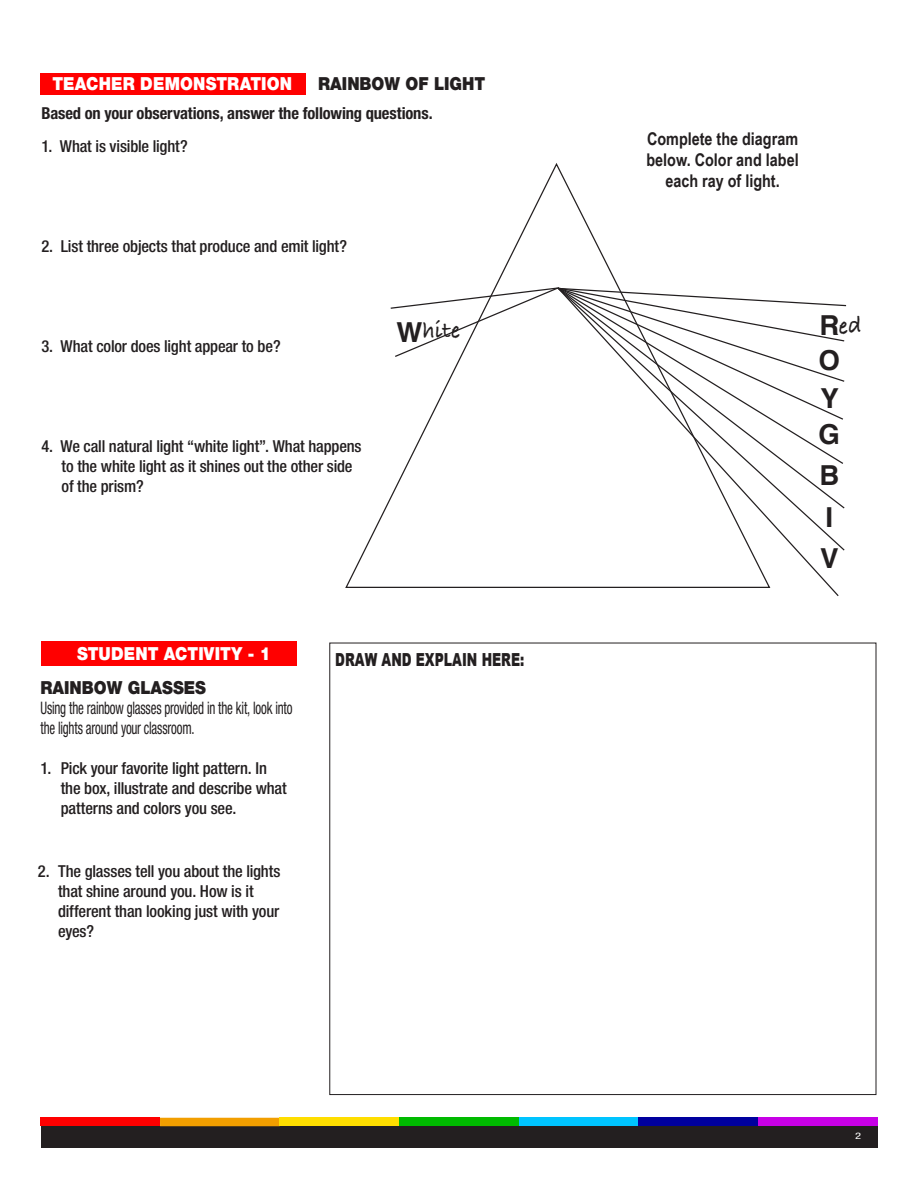
<style>
.page{position:relative;width:918px;height:1188px;background:#fff}
.page>*{position:absolute;margin:0;border:0;box-sizing:border-box;transform-origin:0 0}
.t1{font:700 27.6px/41.2px "Helvetica";color:#231f20}
.t2{font:700 23.7px "Bradley Hand ITCTT";color:#231f20}
.MINI_SECTION{font:900 18px "Helvetica Neue LT Std";letter-spacing:.01em;color:#fff;scale:.9 1}
.MINI_SECTION_black{font:900 18px "Helvetica Neue LT Std";color:#231f20;scale:.9 1}
.t3{font:900 18px "Arial";color:#231f20;scale:.7 1}
.t4{font:700 17.55px/21px "Arial Narrow";color:#231f20;text-align:center}
.body{font:condensed 17.25px/20.2px "Helvetica Neue";letter-spacing:-.015em;color:#231f20;scale:.75 1}
.QUESTIONS{font:500 condensed 16.5px/19.8px "Helvetica Neue";letter-spacing:-.01em;color:#231f20}
.main_questions{font:700 condensed 16.5px "Helvetica Neue";letter-spacing:-.01em;color:#231f20}
.t5{font:condensed 9px "Helvetica Neue";color:#fff;scale:1.4 1}
</style>
<div class="page">
<div style="left:41px;top:1126px;width:837px;height:22px;background:#231f20"></div>
<div style="left:40px;top:1118px;width:120px;height:8px;background:#f00"></div>
<svg style="left:160px;top:1118px;width:120px;height:8px"></svg>
<div style="left:280px;top:1118px;width:119px;height:8px;background:#ffde00"></div>
<div style="left:399px;top:1118px;width:120px;height:8px;background:#00ba00"></div>
<div style="left:519px;top:1118px;width:119px;height:8px;background:#00c4ff"></div>
<div style="left:638px;top:1118px;width:120px;height:8px;background:#00009e"></div>
<div style="left:758px;top:1118px;width:120px;height:8px;background:#c700e6"></div>
<div style="left:40px;top:73px;width:266px;height:22px;background:#f00"></div>
<svg style="left:345px;top:163px;width:274px;height:425px"></svg>
<svg style="left:558px;top:421px;width:282px;height:175px"></svg>
<div style="left:42px;top:642px;width:255px;height:24px;background:#f00"></div>
<svg style="left:389px;top:286px;width:458px;height:135px"></svg>
<p class="MINI_SECTION" style="left:52px;top:73px;width:268px">TEACHER DEMONSTRATION</p>
<p class="MINI_SECTION_black" style="left:318px;top:73px;width:187px">RAINBOW OF LIGHT</p>
<p class="main_questions" style="left:41px;top:103px;width:393px">Based on your observations, answer the following questions.</p>
<p class="QUESTIONS" style="left:41px;top:136px;width:148px">1. What is visible light?</p>
<p class="QUESTIONS" style="left:41px;top:236px;width:307px">2. List three objects that produce and emit light?</p>
<p class="QUESTIONS" style="left:41px;top:336px;width:241px">3. What color does light appear to be?</p>
<p class="QUESTIONS" style="left:62px;top:436px;width:302px;text-indent:-20px">4. We call natural light “white light”. What happens to the white light as it shines out the other side of the prism?</p>
<p class="t1" style="left:397px;top:312px;width:27px">W</p>
<p class="t2" style="left:422px;top:313px;width:39px;rotate:-1deg">hite</p>
<p class="MINI_SECTION" style="left:77px;top:642px;width:216px">STUDENT ACTIVITY - 1</p>
<p class="MINI_SECTION_black" style="left:40px;top:676px;width:186px">RAINBOW GLASSES</p>
<p class="body" style="left:40px;top:698px;width:338px">Using the rainbow glasses provided in the kit, look into the lights around your classroom.</p>
<p class="QUESTIONS" style="left:61px;top:758px;width:228px;text-indent:-20px">1. Pick your favorite light pattern. In the box, illustrate and describe what patterns and colors you see.</p>
<p class="QUESTIONS" style="left:58px;top:861px;width:224px;text-indent:-20px">2. The glasses tell you about the lights that shine around you. How is it different than looking just with your eyes?</p>
<p class="t3" style="left:335px;top:647px;width:272px">DRAW AND EXPLAIN HERE:</p>
<p class="t4" style="left:646px;top:127px;width:154px">Complete the diagram below. Color and label each ray of light.</p>
<p class="t1" style="left:819px;top:308px;width:23px;line-height:35.1px">R<br>O</p>
<p class="t1" style="left:819px;top:380px;width:23px;line-height:36.3px">Y<br>G</p>
<p class="t1" style="left:819px;top:455px;width:21px">B<br>I<br>V</p>
<p class="t5" style="left:855px;top:1131px;width:6px">2</p>
</div>
